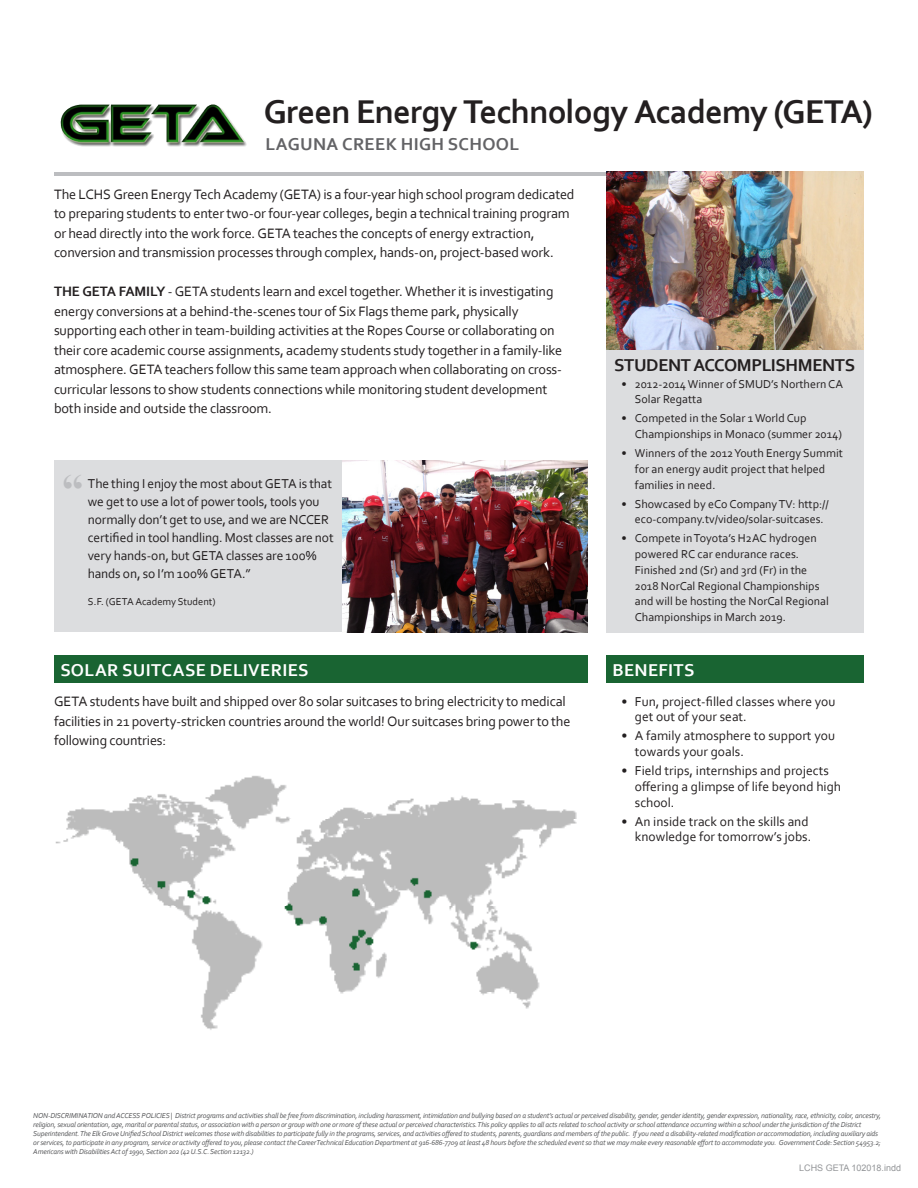
<style>
.page{position:relative;width:918px;height:1188px;background:#fff}
.page>*{position:absolute;margin:0;border:0;box-sizing:border-box;transform-origin:0 0}
.t1{font:700 42.75px "Times New Roman";color:#bcbdc0}
.t2{font:700 34.5px "Corbel";letter-spacing:-.025em;color:#231f20}
.t3{font:700 18px "Corbel";letter-spacing:.02em;color:#fff}
.t4{font:700 18px "Corbel";letter-spacing:-.02em;color:#231f20}
.t5{font:700 18px "Corbel";letter-spacing:.02em;color:#636366}
.t6{font:14.25px/19.5px "Corbel";letter-spacing:-.015em;color:#231f20}
.t7{font:13.5px/15.8px "Corbel";color:#231f20}
.t8{font:12px/15.8px "Corbel";color:#231f20}
.t9{font:10.5px "Corbel";color:#231f20}
.t10{font:9px "Arial";color:#939598}
.t11{font:italic 7.5px/9px "Corbel";letter-spacing:-.02em;color:#57585a}
.s1{font-weight:700}
</style>
<div class="page">
<div style="left:606px;top:350px;width:258px;height:282px;background:#dcdddf"></div>
<hr style="left:55px;top:172px;width:809px;height:4px;background:#bcbdc0">
<div style="left:54px;top:460px;width:315px;height:172px;background:#dcdddf"></div>
<img style="left:343px;top:460px;width:245px;height:172px">
<div style="left:606px;top:656px;width:258px;height:27px;background:#196432"></div>
<div style="left:54px;top:656px;width:534px;height:27px;background:#196432"></div>
<img style="left:60px;top:104px;width:187px;height:43px">
<img style="left:606px;top:172px;width:258px;height:178px">
<img style="left:55px;top:775px;width:522px;height:255px">
<p class="t2" style="left:264px;top:90px;width:611px">Green Energy Technology Academy (GETA)</p>
<p class="t5" style="left:266px;top:133px;width:255px">LAGUNA CREEK HIGH SCHOOL</p>
<p class="t6" style="left:54px;top:184px;width:522px">The LCHS Green Energy Tech Academy (GETA) is a four-year high school program dedicated to preparing students to enter two-or four-year colleges, begin a technical training program</p>
<p class="t6" style="left:54px;top:223px;width:501px">or head directly into the work force. GETA teaches the concepts of energy extraction, conversion and transmission processes through complex, hands-on, project-based work.</p>
<p class="t6" style="left:54px;top:281px;width:501px"><span class="s1">THE GETA FAMILY</span> - GETA students learn and excel together. Whether it is investigating</p>
<p class="t6" style="left:54px;top:301px;width:510px">energy conversions at a behind-the-scenes tour of Six Flags theme park, physically supporting each other in team-building activities at the Ropes Course or collaborating on their core academic course assignments, academy students study together in a family-like atmosphere. GETA teachers follow this same team approach when collaborating on cross&shy;curricular lessons to show students connections while monitoring student development both inside and outside the classroom.</p>
<p class="t4" style="left:614px;top:354px;width:243px">STUDENT ACCOMPLISHMENTS</p>
<p class="t8" style="left:635px;top:375px;width:210px;text-indent:-14px">• 2012-2014 Winner of SMUD’s Northern CA<br>Solar Regatta</p>
<p class="t8" style="left:635px;top:410px;width:209px;text-indent:-14px">• Competed in the Solar 1 World Cup<br>Championships in Monaco (summer 2014)</p>
<p class="t8" style="left:635px;top:445px;width:210px;text-indent:-14px">• Winners of the 2012 Youth Energy Summit for an energy audit project that helped families in need.</p>
<p class="t8" style="left:635px;top:495px;width:195px;text-indent:-14px">• Showcased by eCo Company TV: http:// eco-company.tv/video/solar-suitcases.</p>
<p class="t8" style="left:635px;top:530px;width:196px;text-indent:-14px">• Compete in Toyota’s H2AC hydrogen powered RC car endurance races.<br>Finished 2nd (Sr) and 3rd (Fr) in the 2018 NorCal Regional Championships and will be hosting the NorCal Regional Championships in March 2019.</p>
<p class="t1" style="left:62px;top:460px;width:23px">“</p>
<p class="t7" style="left:88px;top:475px;width:247px;line-height:18px">The thing I enjoy the most about GETA is that we get to use a lot of power tools, tools you normally don’t get to use, and we are NCCER certified in tool handling. Most classes are not very hands-on, but GETA classes are 100% hands on, so I’m 100% GETA.”</p>
<p class="t9" style="left:88px;top:595px;width:129px">S.F. (GETA Academy Student)</p>
<p class="t3" style="left:60px;top:659px;width:250px">SOLAR SUITCASE DELIVERIES</p>
<p class="t3" style="left:612px;top:659px;width:84px">BENEFITS</p>
<p class="t6" style="left:54px;top:691px;width:513px">GETA students have built and shipped over 80 solar suitcases to bring electricity to medical</p>
<p class="t6" style="left:54px;top:711px;width:518px">facilities in 21 poverty-stricken countries around the world! Our suitcases bring power to the</p>
<p class="t6" style="left:54px;top:730px;width:114px">following countries:</p>
<p class="t7" style="left:635px;top:693px;width:202px;text-indent:-14px">• Fun, project-filled classes where you get out of your seat.</p>
<p class="t7" style="left:635px;top:728px;width:202px;text-indent:-14px">• A family atmosphere to support you towards your goals.</p>
<p class="t7" style="left:635px;top:762px;width:208px;text-indent:-14px">• Field trips, internships and projects offering a glimpse of life beyond high school.</p>
<p class="t7" style="left:621px;top:813px;width:191px;text-align:right">• An inside track on the skills and knowledge for tomorrow’s jobs.</p>
<p class="t11" style="left:33px;top:1111px;width:849px">NON-DISCRIMINATION and ACCESS POLICIES | District programs and activities shall be free from discrimination, including harassment, intimidation and bullying based on a student’s actual or perceived disability, gender, gender identity, gender expression, nationality, race, ethnicity, color, ancestry, religion, sexual orientation, age, marital or parental status, or association with a person or group with one or more of these actual or perceived characteristics. This policy applies to all acts related to school activity or school attendance occurring within a school under the jurisdiction of the District Superintendent. The Elk Grove Unified School District welcomes those with disabilities to participate fully in the programs, services, and activities offered to students, parents, guardians and members of the public. If you need a disability-related modification or accommodation, including auxiliary aids or services, to participate in any program, service or activity offered to you, please contact the Career Technical Education Department at 916-686-7709 at least 48 hours before the scheduled event so that we may make every reasonable effort to accommodate you. Government Code: Section 54953.2; Americans with Disabilities Act of 1990, Section 202 (42 U.S.C. Section 12132.)</p>
<p class="t10" style="left:799px;top:1162px;width:103px">LCHS GETA 102018.indd</p>
</div>
